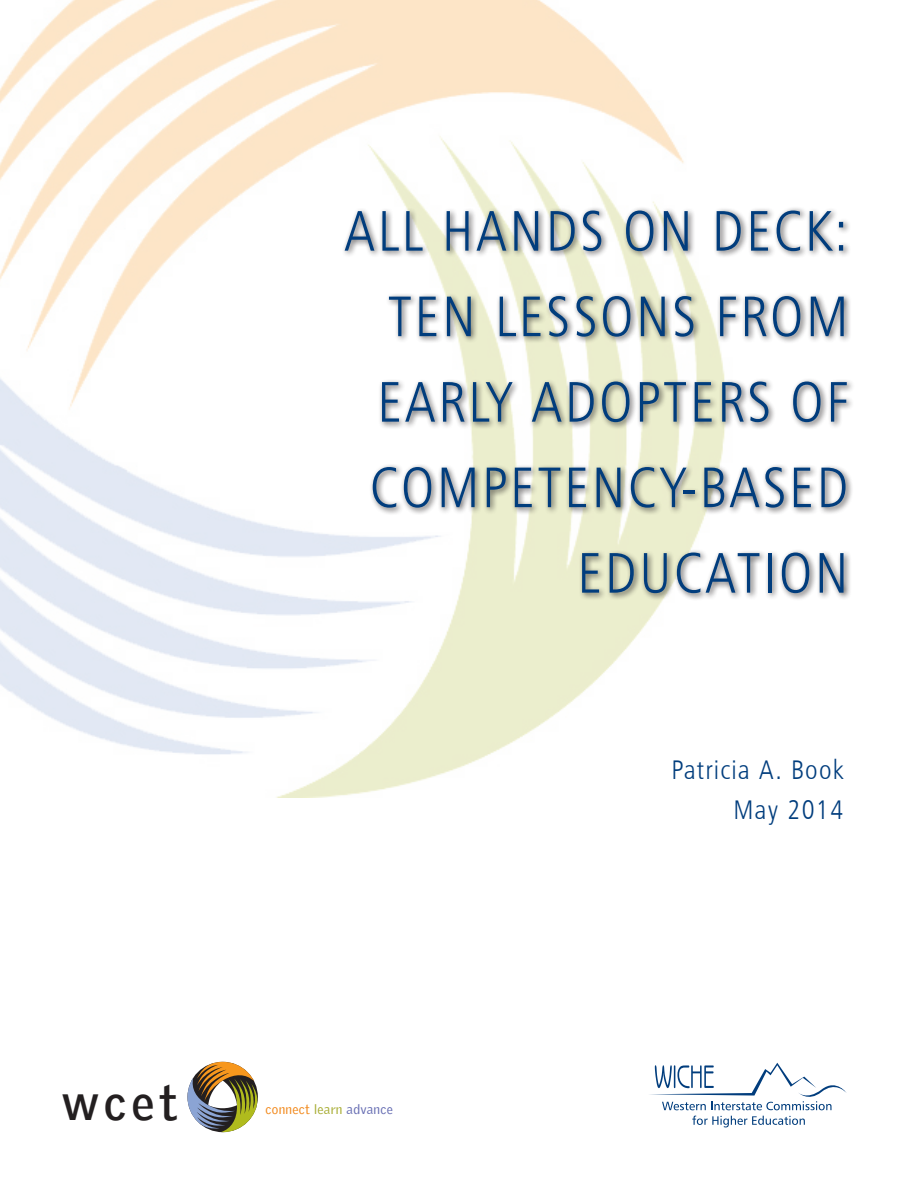
<style>
.page{position:relative;width:918px;height:1188px;background:#fff}
.page>*{position:absolute;margin:0;border:0;box-sizing:border-box;transform-origin:0 0}
.t1{font:57px/85.5px "Humanist 777 BT Light Condensed B";letter-spacing:.05em;color:#013d7d;text-align:right}
.t2{font:700 48.3px "Griffith Gothic";color:#231f20}
.t3{font:27px/40.5px "Humanist 777 BT Light Condensed B";letter-spacing:.05em;color:#013d7d;text-align:right}
.t4{font:13.05px "Griffith Gothic";letter-spacing:.025em;color:#f28b20}
.s1{color:#a9ae37}
.s2{color:#6970b4}
</style>
<div class="page">
<img style="left:0;top:0;width:684px;height:798px">
<div style="left:341px;top:206px;width:514px;height:395px;background:#231f20;opacity:.75"></div>
<svg style="left:187px;top:1062px;width:71px;height:71px"></svg>
<svg style="left:650px;top:1063px;width:197px;height:47px"></svg>
<svg style="left:692px;top:1116px;width:113px;height:11px"></svg>
<p class="t1" style="left:344px;top:187px;width:506px">ALL HANDS ON DECK:<br>TEN LESSONS FROM<br>EARLY ADOPTERS OF<br>COMPETENCY-BASED<br>EDUCATION</p>
<p class="t3" style="left:672px;top:749px;width:173px">Patricia A. Book<br>May 2014</p>
<p class="t2" style="left:61px;top:1074px;width:118px">wcet</p>
<p class="t4" style="left:266px;top:1102px;width:129px">connect <span class="s1">learn</span> <span class="s2">advance</span></p>
</div>
